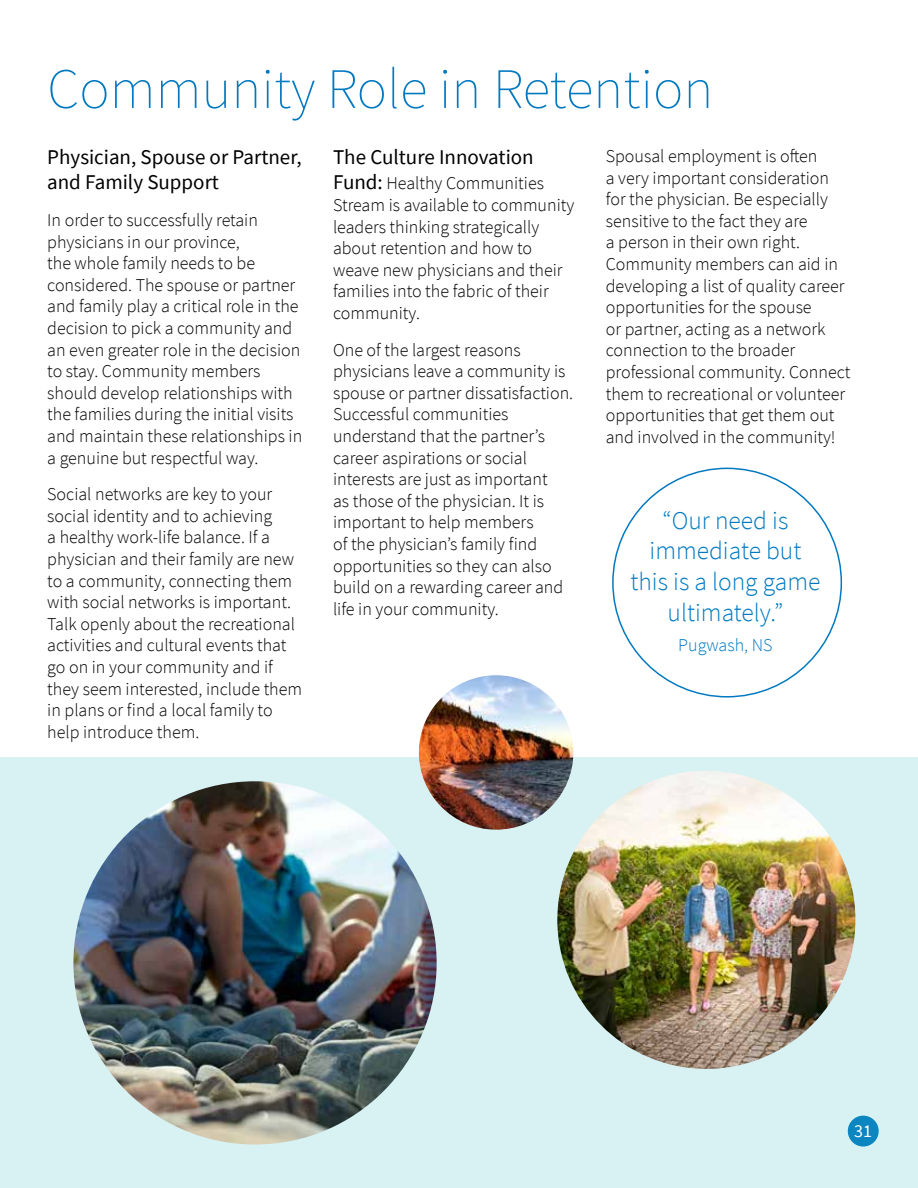
<style>
.page{position:relative;width:918px;height:1188px;background:#fff}
.page>*{position:absolute;margin:0;border:0;box-sizing:border-box;transform-origin:0 0}
.t1{font:200 57px "Source Sans Pro";color:#0079c1}
.t2{font:300 25.5px/30.6px "Source Sans Pro";color:#0079c1;text-align:center}
.t3{font:21px/25.2px "Source Sans Pro";color:#000}
.t4{font:300 18px/21.6px "Source Sans Pro";color:#000}
.t5{font:300 18px "Source Sans Pro";color:#0079c1}
.t6{font:18px "Source Sans Pro";color:#fff}
.s1{font-weight:400;font-size:21px}
</style>
<div class="page">
<div style="left:0;top:758px;width:918px;height:430px;background:#d8f2f3"></div>
<img style="left:73px;top:781px;width:364px;height:363px;border-radius:182px">
<img style="left:419px;top:675px;width:154px;height:155px;border-radius:77px">
<img style="left:557px;top:771px;width:298px;height:298px;border-radius:149px">
<h1 class="t1" style="left:47px;top:55px;width:668px">Community Role in Retention</h1>
<p class="t3" style="left:333px;top:145px;width:202px">The Culture Innovation</p>
<p class="t4" style="left:333px;top:173px;width:243px"><span class="s1">Fund:</span> Healthy Communities<br>Stream is available to community leaders thinking strategically about retention and how to weave new physicians and their families into the fabric of their community.</p>
<p class="t4" style="left:333px;top:339px;width:242px">One of the largest reasons physicians leave a community is spouse or partner dissatisfaction.<br>Successful communities understand that the partner’s career aspirations or social interests are just as important<br>as those of the physician. It is important to help members<br>of the physician’s family find opportunities so they can also build on a rewarding career and life in your community.</p>
<p class="t4" style="left:606px;top:145px;width:246px">Spousal employment is often<br>a very important consideration for the physician. Be especially sensitive to the fact they are<br>a person in their own right.<br>Community members can aid in developing a list of quality career opportunities for the spouse<br>or partner, acting as a network connection to the broader professional community. Connect them to recreational or volunteer opportunities that get them out and involved in the community!</p>
<p class="t3" style="left:47px;top:145px;width:256px">Physician, Spouse or Partner, and Family Support</p>
<p class="t4" style="left:47px;top:209px;width:257px">In order to successfully retain physicians in our province,<br>the whole family needs to be considered. The spouse or partner and family play a critical role in the decision to pick a community and an even greater role in the decision to stay. Community members should develop relationships with the families during the initial visits and maintain these relationships in a genuine but respectful way.</p>
<p class="t4" style="left:47px;top:483px;width:256px">Social networks are key to your social identity and to achieving<br>a healthy work-life balance. If a physician and their family are new to a community, connecting them with social networks is important.<br>Talk openly about the recreational activities and cultural events that go on in your community and if they seem interested, include them in plans or find a local family to help introduce them.</p>
<h2 class="t2" style="left:630px;top:505px;width:191px">“Our need is immediate but this is a long game ultimately.”</h2>
<p class="t5" style="left:678px;top:634px;width:96px">Pugwash, NS</p>
<p class="t6" style="left:854px;top:1119px;width:19px">31</p>
</div>
